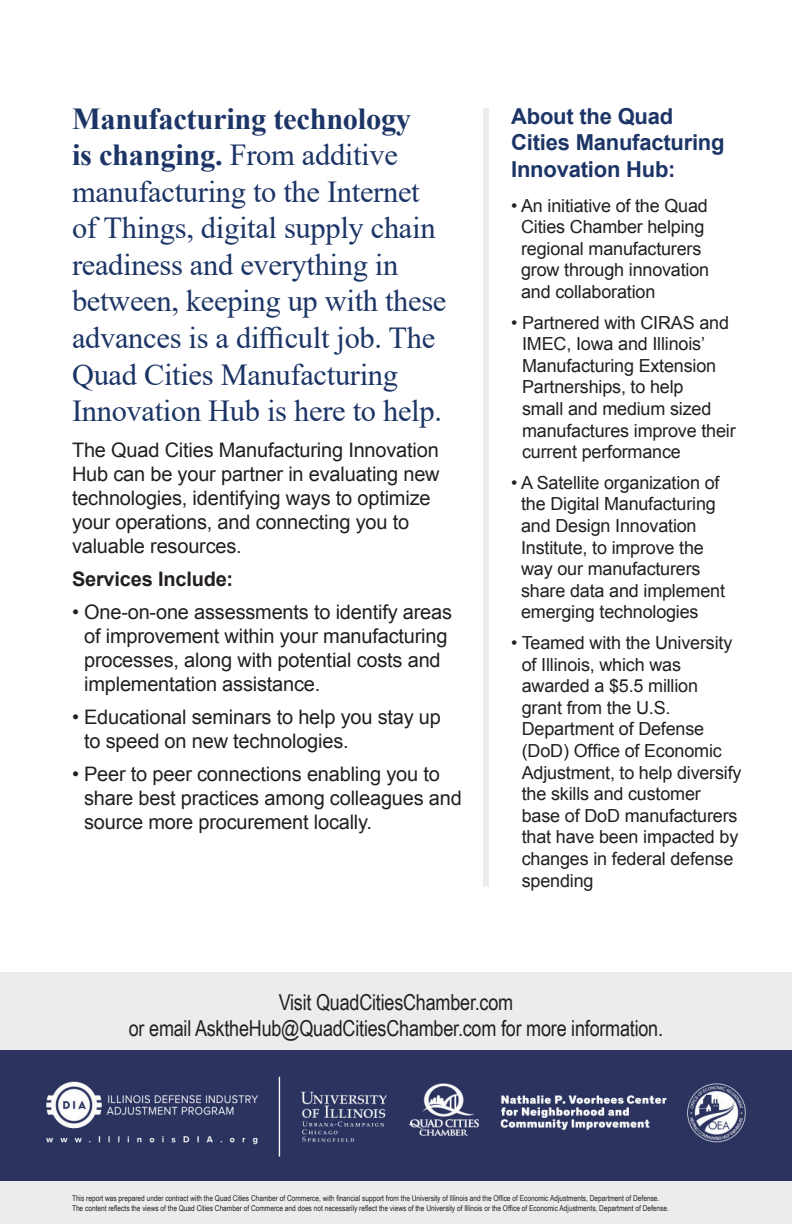
<style>
.page{position:relative;width:792px;height:1224px;background:#fff}
.page>*{position:absolute;margin:0;border:0;box-sizing:border-box;transform-origin:0 0}
.t1{font:30.4px/36.6px "Times New Roman";letter-spacing:-.01em;color:#1c3566}
.t2{font:22px/26.4px "Arial Narrow";letter-spacing:-.01em;color:#231f20;text-align:center}
.t3{font:700 22px/26.4px "Arial";letter-spacing:-.01em;color:#1c3566}
.t4{font:20px/24px "Arial";letter-spacing:-.01em;color:#231f20}
.t5{font:700 20px "Arial";letter-spacing:-.01em;color:#231f20}
.t6{font:18px/21.6px "Arial";letter-spacing:-.01em;color:#231f20}
.t7{font:8px/9.6px "Arial Narrow";color:#231f20}
.s1{font-weight:700}
</style>
<div class="page">
<div style="left:483px;top:108px;width:6px;height:779px;background:#ececee"></div>
<div style="left:0;top:972px;width:792px;height:252px;background:#ececee"></div>
<img style="left:0;top:1050px;width:792px;height:131px">
<p class="t1" style="left:72px;top:99px;width:376px"><span class="s1">Manufacturing technology<br>is changing.</span> From additive manufacturing to the Internet of Things, digital supply chain readiness and everything in between, keeping up with these advances is a difficult job. The<br>Quad Cities Manufacturing<br>Innovation Hub is here to help.</p>
<p class="t3" style="left:511px;top:104px;width:215px">About the Quad<br>Cities Manufacturing<br>Innovation Hub:</p>
<p class="t6" style="left:521px;top:195px;width:190px;text-indent:-10px">• An initiative of the Quad<br>Cities Chamber helping regional manufacturers grow through innovation and collaboration</p>
<p class="t6" style="left:522px;top:312px;width:215px;text-indent:-11px">• Partnered with CIRAS and<br>IMEC, Iowa and Illinois’<br>Manufacturing Extension<br>Partnerships, to help<br>small and medium sized manufactures improve their current performance</p>
<p class="t6" style="left:521px;top:472px;width:205px;text-indent:-10px">• A Satellite organization of the Digital Manufacturing and Design Innovation<br>Institute, to improve the way our manufacturers share data and implement emerging technologies</p>
<p class="t6" style="left:522px;top:632px;width:221px;text-indent:-11px">• Teamed with the University of Illinois, which was awarded a $5.5 million grant from the U.S.<br>Department of Defense (DoD) Office of Economic<br>Adjustment, to help diversify the skills and customer base of DoD manufacturers that have been impacted by changes in federal defense spending</p>
<p class="t4" style="left:72px;top:439px;width:369px">The Quad Cities Manufacturing Innovation Hub can be your partner in evaluating new technologies, identifying ways to optimize your operations, and connecting you to valuable resources.</p>
<p class="t5" style="left:72px;top:566px;width:163px">Services Include:</p>
<p class="t4" style="left:84px;top:601px;width:369px;text-indent:-12px">• One-on-one assessments to identify areas of improvement within your manufacturing processes, along with potential costs and implementation assistance.</p>
<p class="t4" style="left:84px;top:706px;width:358px;text-indent:-12px">• Educational seminars to help you stay up to speed on new technologies.</p>
<p class="t4" style="left:84px;top:763px;width:379px;text-indent:-12px">• Peer to peer connections enabling you to share best practices among colleagues and source more procurement locally.</p>
<p class="t2" style="left:129px;top:988px;width:536px">Visit QuadCitiesChamber.com<br>or email AsktheHub@QuadCitiesChamber.com for more information.</p>
<p class="t7" style="left:72px;top:1193px;width:598px">This report was prepared under contract with the Quad Cities Chamber of Commerce, with financial support from the University of Illinois and the Office of Economic Adjustments, Department of Defense.<br>The content reflects the views of the Quad Cities Chamber of Commerce and does not necessarily reflect the views of the University of Illinois or the Office of Economic Adjustments, Department of Defense.</p>
</div>
